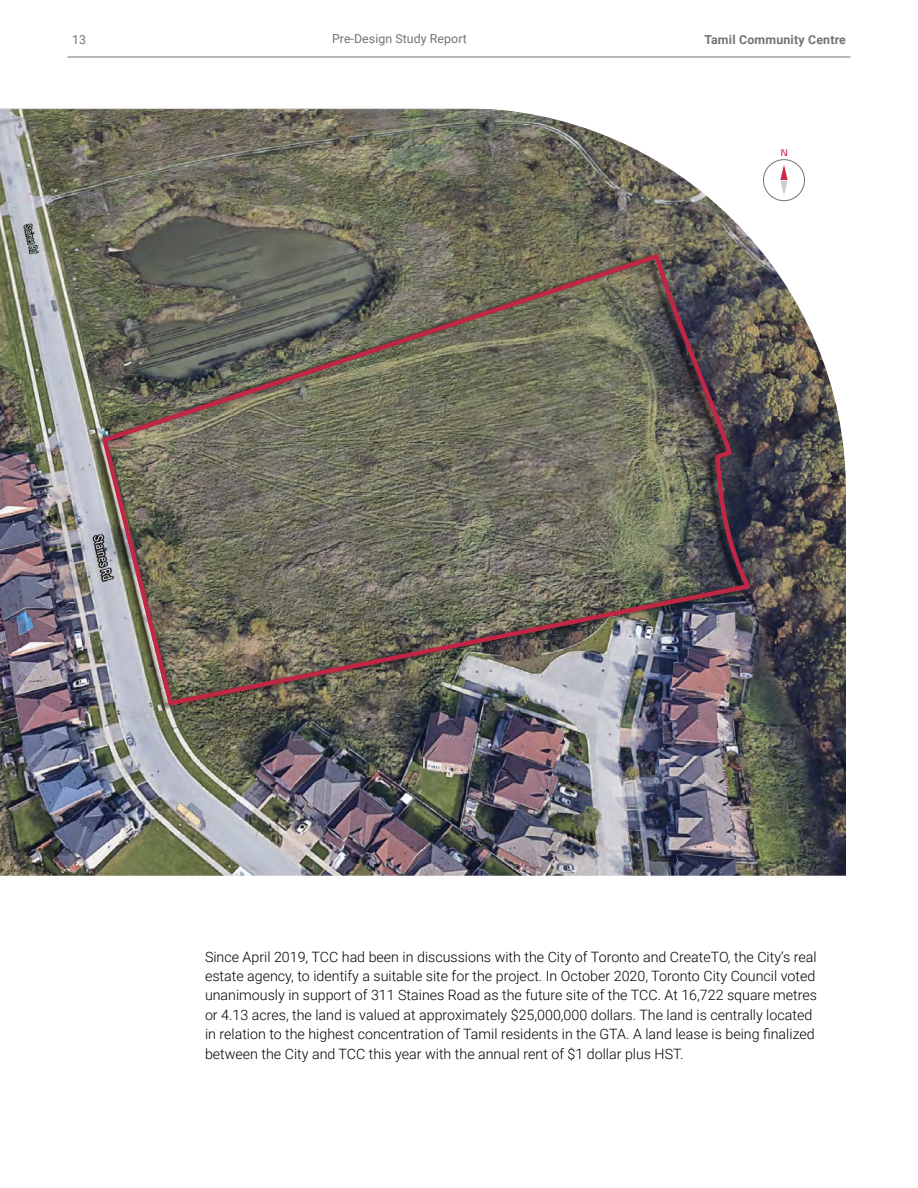
<style>
.page{position:relative;width:918px;height:1188px;background:#fff}
.page>*{position:absolute;margin:0;border:0;box-sizing:border-box;transform-origin:0 0}
.t1{font:300 14.25px/19.5px "Roboto";color:#000}
.t2{font:12.3px "Roboto";letter-spacing:.005em;color:#6f757c}
.t3{font:700 12.3px "Roboto";letter-spacing:.015em;color:#6f757c}
.t4{font:600 12px "Darker Grotesque";color:#ce2949}
</style>
<div class="page">
<hr style="left:68px;top:57px;width:782px;height:1px;background:#6f757c">
<img style="left:0;top:108px;width:846px;height:768px">
<img style="left:90px;top:251px;width:658px;height:461px">
<img style="left:99px;top:251px;width:656px;height:457px">
<div style="left:763px;top:159px;width:42px;height:42px;border:1px solid #6f757c;border-radius:50%"></div>
<svg style="left:780px;top:165px;width:8px;height:31px"></svg>
<p class="t2" style="left:72px;top:31px;width:16px">13</p>
<p class="t2" style="left:332px;top:30px;width:136px">Pre-Design Study Report</p>
<p class="t3" style="left:704px;top:31px;width:143px">Tamil Community Centre</p>
<p class="t4" style="left:781px;top:143px;width:9px">N</p>
<p class="t1" style="left:205px;top:946px;width:613px">Since April 2019, TCC had been in discussions with the City of Toronto and CreateTO, the City’s real estate agency, to identify a suitable site for the project. In October 2020, Toronto City Council voted unanimously in support of 311 Staines Road as the future site of the TCC. At 16,722 square metres or 4.13 acres, the land is valued at approximately $25,000,000 dollars. The land is centrally located in relation to the highest concentration of Tamil residents in the GTA. A land lease is being finalized between the City and TCC this year with the annual rent of $1 dollar plus HST.</p>
</div>
